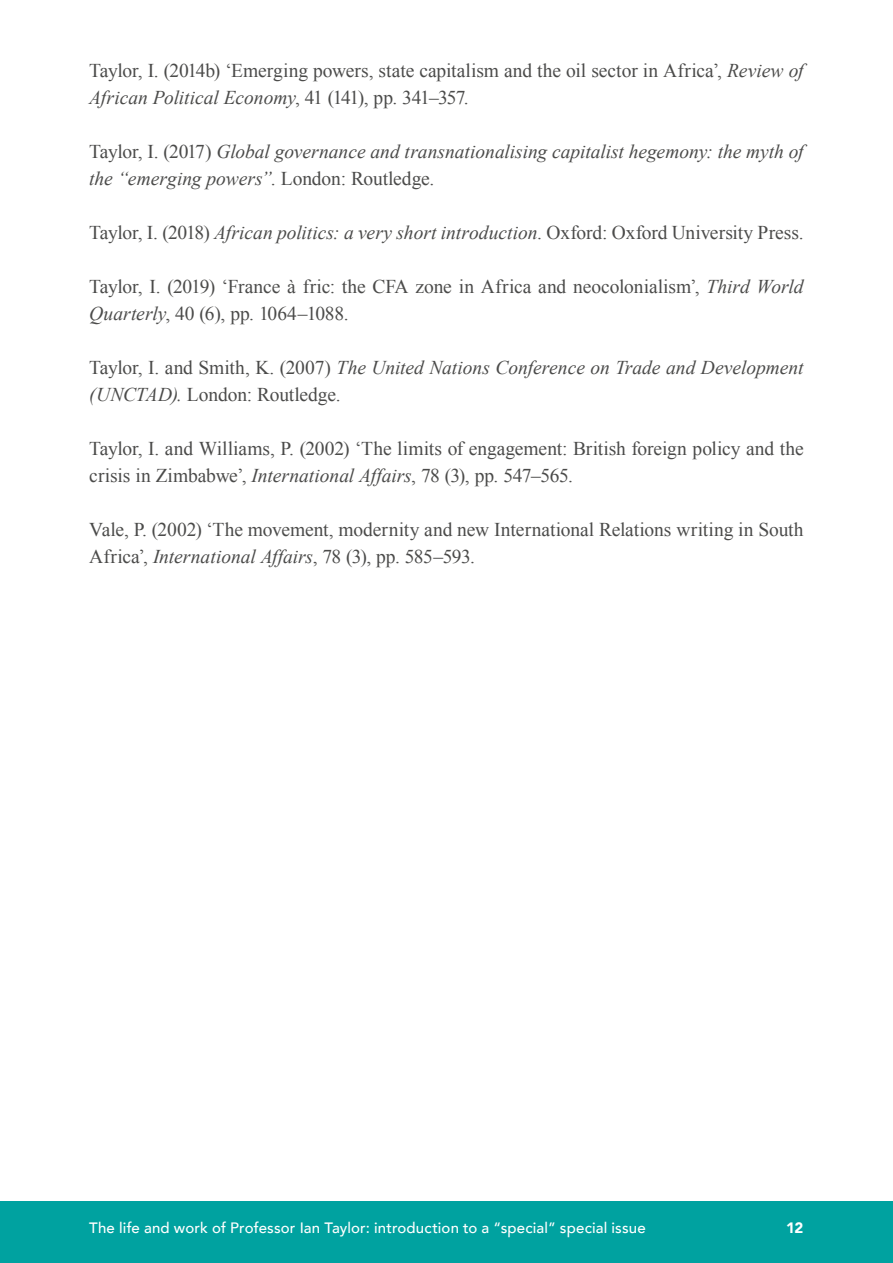
<style>
.page{position:relative;width:893px;height:1263px;background:#fff}
.page>*{position:absolute;margin:0;border:0;box-sizing:border-box;transform-origin:0 0}
.t1{font:19.5px/27px "Times New Roman";letter-spacing:-.005em;color:#4b4b4a}
.t2{font:italic 19.5px/27px "Times New Roman";letter-spacing:-.005em;color:#4b4b4a}
.t3{font:500 15px "Avenir";letter-spacing:.01em;color:#fff}
.t4{font:900 15px "Avenir";color:#fff}
.s1{font-style:italic}
.s2{font-style:normal}
</style>
<div class="page">
<div style="left:0;top:1201px;width:893px;height:62px;background:#00a2a0"></div>
<p class="t1" style="left:89px;top:56px;width:716px">Taylor, I. (2014b) ‘Emerging powers, state capitalism and the oil sector in Africa’, <span class="s1">Review of<br>African Political Economy</span>, 41 (141), pp. 341–357.</p>
<p class="t2" style="left:89px;top:137px;width:716px"><span class="s2">Taylor, I. (2017)</span> Global governance and transnationalising capitalist hegemony: the myth of the “emerging powers”<span class="s2">. London: Routledge.</span></p>
<p class="t1" style="left:89px;top:218px;width:716px">Taylor, I. (2018) <span class="s1">African politics: a very short introduction</span>. Oxford: Oxford University Press.</p>
<p class="t1" style="left:89px;top:272px;width:716px">Taylor, I. (2019) ‘France à fric: the CFA zone in Africa and neocolonialism’, <span class="s1">Third World<br>Quarterly</span>, 40 (6), pp. 1064–1088.</p>
<p class="t2" style="left:89px;top:353px;width:716px"><span class="s2">Taylor, I. and Smith, K. (2007)</span> The United Nations Conference on Trade and Development (UNCTAD). <span class="s2">London: Routledge.</span></p>
<p class="t1" style="left:89px;top:434px;width:716px">Taylor, I. and Williams, P. (2002) ‘The limits of engagement: British foreign policy and the crisis in Zimbabwe’, <span class="s1">International Affairs</span>, 78 (3), pp. 547–565.</p>
<p class="t1" style="left:89px;top:515px;width:716px">Vale, P. (2002) ‘The movement, modernity and new International Relations writing in South<br>Africa’, <span class="s1">International Affairs</span>, 78 (3), pp. 585–593.</p>
<p class="t3" style="left:89px;top:1214px;width:558px">The life and work of Professor Ian Taylor: introduction to a “special” special issue</p>
<p class="t4" style="left:786px;top:1214px;width:19px">12</p>
</div>
